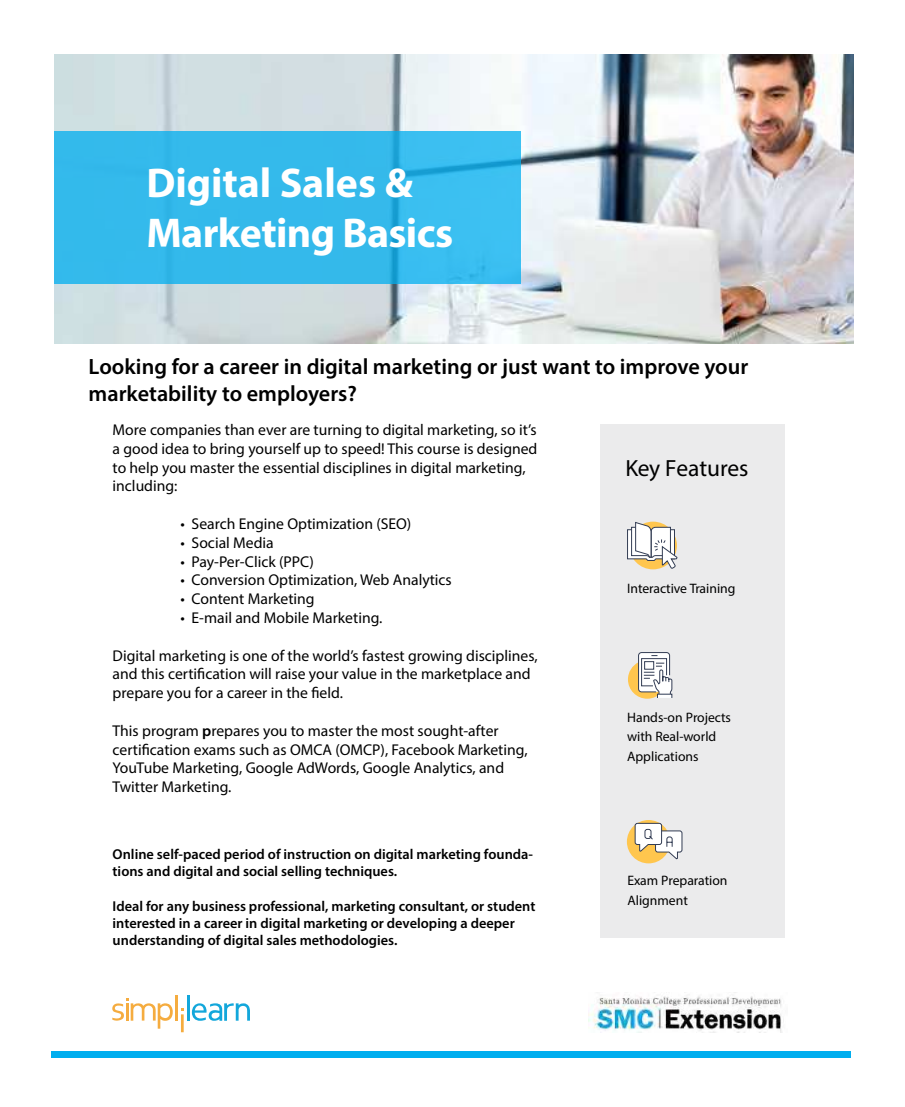
<style>
.page{position:relative;width:905px;height:1107px;background:#fff}
.page>*{position:absolute;margin:0;border:0;box-sizing:border-box;transform-origin:0 0}
.t1{font:700 41.7px/50.1px "Myriad Pro";letter-spacing:-.015em;color:#fff}
.t2{font:23.55px "Myriad Pro";letter-spacing:-.005em;color:#000}
.t3{font:600 22.2px/26.5px "Myriad Pro";color:#000}
.t4{font:15.6px/18.8px "Myriad Pro";color:#000}
.t5{font:600 14.4px/17.2px "Myriad Pro";color:#000}
.t6{font:13.65px/19.6px "Myriad Pro";color:#000}
.s1{font-weight:600}
</style>
<div class="page">
<div style="left:52px;top:1051px;width:799px;height:7px;background:#00aeef"></div>
<div style="left:599px;top:424px;width:185px;height:514px;background:#ebebec"></div>
<hr style="left:181px;top:1014px;width:3px;height:18px;background:#f5ac3f">
<hr style="left:187px;top:996px;width:3px;height:25px;background:#13a7db">
<hr style="left:175px;top:996px;width:2px;height:25px;background:#f5ac3f">
<svg style="left:192px;top:1003px;width:58px;height:18px"></svg>
<svg style="left:112px;top:998px;width:61px;height:31px"></svg>
<img style="left:589px;top:996px;width:195px;height:37px">
<svg style="left:627px;top:521px;width:50px;height:47px"></svg>
<svg style="left:628px;top:652px;width:44px;height:47px"></svg>
<div style="left:627px;top:820px;width:43px;height:43px;background:#ffc64e;border-radius:50%"></div>
<svg style="left:634px;top:823px;width:48px;height:36px"></svg>
<img style="left:54px;top:54px;width:799px;height:289px">
<div style="left:54px;top:131px;width:466px;height:152px;background:#34baeb"></div>
<h1 class="t1" style="left:146px;top:161px;width:308px">Digital Sales &amp;<br>Marketing Basics</h1>
<h3 class="t3" style="left:89px;top:355px;width:661px">Looking for a career in digital marketing or just want to improve your marketability to employers?</h3>
<p class="t4" style="left:113px;top:422px;width:426px">More companies than ever are turning to digital marketing, so it’s a good idea to bring yourself up to speed! This course is designed to help you master the essential disciplines in digital marketing, including:</p>
<p class="t4" style="left:180px;top:516px;width:232px">• Search Engine Optimization (SEO)</p>
<p class="t4" style="left:180px;top:534px;width:95px">• Social Media</p>
<p class="t4" style="left:180px;top:553px;width:135px">• Pay-Per-Click (PPC)</p>
<p class="t4" style="left:180px;top:572px;width:273px">• Conversion Optimization, Web Analytics</p>
<p class="t4" style="left:180px;top:591px;width:136px">• Content Marketing</p>
<p class="t4" style="left:180px;top:610px;width:203px">• E-mail and Mobile Marketing.</p>
<p class="t4" style="left:113px;top:647px;width:426px">Digital marketing is one of the world’s fastest growing disciplines, and this certification will raise your value in the marketplace and prepare you for a career in the field.</p>
<p class="t4" style="left:113px;top:722px;width:416px">This program <span class="s1">p</span>repares you to master the most sought-after certification exams such as OMCA (OMCP), Facebook Marketing, YouTube Marketing, Google AdWords, Google Analytics, and Twitter Marketing.</p>
<p class="t5" style="left:113px;top:847px;width:422px">Online self-paced period of instruction on digital marketing founda&shy;tions and digital and social selling techniques.</p>
<p class="t5" style="left:113px;top:898px;width:424px">Ideal for any business professional, marketing consultant, or student interested in a career in digital marketing or developing a deeper understanding of digital sales methodologies.</p>
<h2 class="t2" style="left:625px;top:459px;width:124px">Key Features</h2>
<p class="t6" style="left:627px;top:580px;width:110px">Interactive Training</p>
<p class="t6" style="left:627px;top:708px;width:105px">Hands-on Projects with Real-world<br>Applications</p>
<p class="t6" style="left:627px;top:872px;width:102px">Exam Preparation<br>Alignment</p>
</div>
